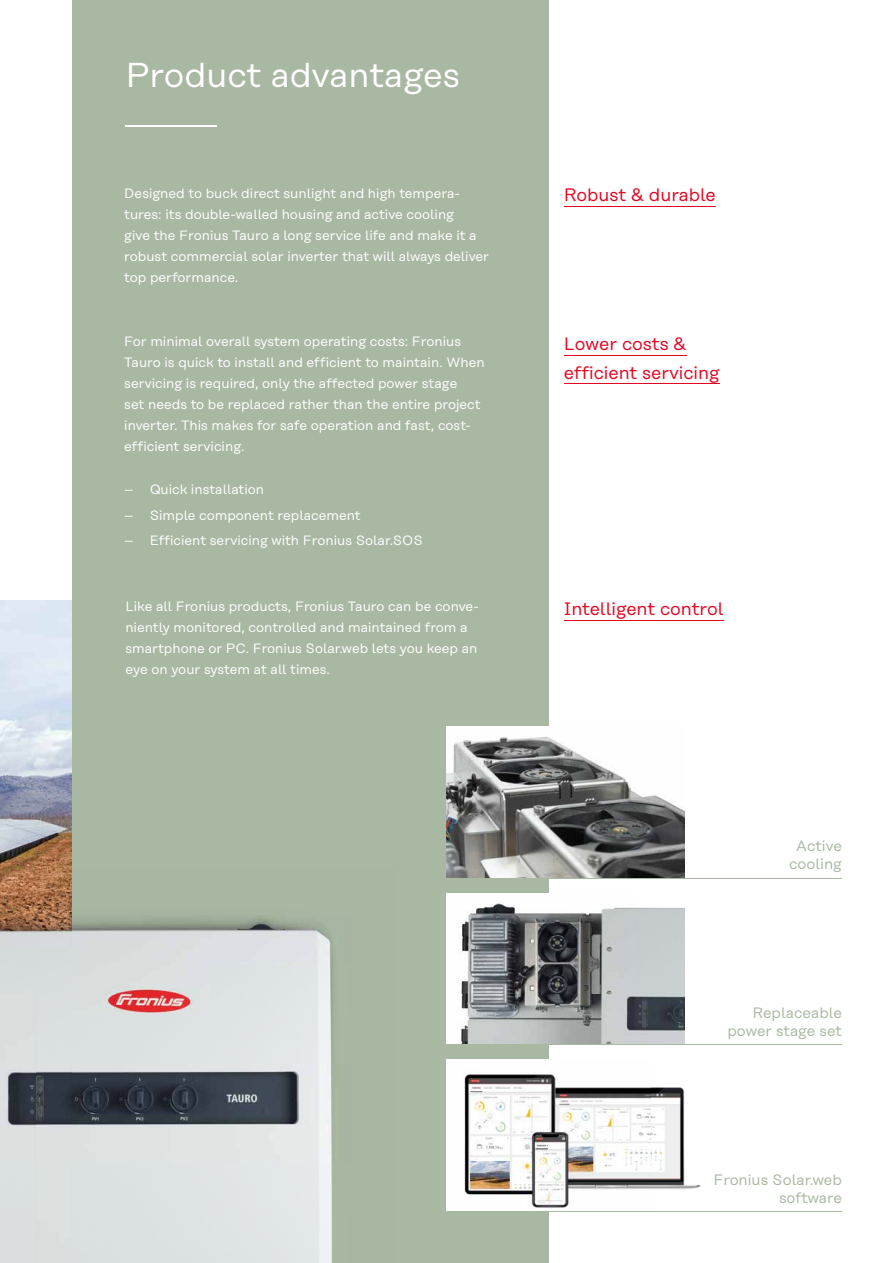
<style>
.page{position:relative;width:893px;height:1263px;background:#fff}
.page>*{position:absolute;margin:0;border:0;box-sizing:border-box;transform-origin:0 0}
.t1{font:34.5px "Rational Text";color:#fff}
.t2{font:18px/28.5px "Rational Text";color:#e40521}
.t3{font:15px/18px "Rational Text";color:#a9b8a2;text-align:right}
.t4{font:13.5px/21px "Rational Text";color:#fff}
</style>
<div class="page">
<img style="left:0;top:600px;width:72px;height:389px">
<div style="left:72px;top:0;width:477px;height:1263px;background:#a9b8a2"></div>
<img style="left:36px;top:866px;width:299px;height:397px">
<img style="left:0;top:989px;width:36px;height:274px">
<hr style="left:564px;top:620px;width:159px;height:1px;background:#e40521">
<hr style="left:564px;top:206px;width:152px;height:1px;background:#e40521">
<hr style="left:125px;top:125px;width:92px;height:2px;background:#fff">
<hr style="left:564px;top:355px;width:122px;height:1px;background:#e40521">
<hr style="left:564px;top:383px;width:156px;height:1px;background:#e40521">
<img style="left:446px;top:726px;width:239px;height:152px">
<hr style="left:446px;top:878px;width:396px;height:1px;background:#a9b8a2">
<img style="left:446px;top:893px;width:239px;height:151px">
<hr style="left:446px;top:1044px;width:396px;height:1px;background:#a9b8a2">
<img style="left:446px;top:1060px;width:255px;height:151px">
<hr style="left:446px;top:1211px;width:396px;height:1px;background:#a9b8a2">
<h1 class="t1" style="left:125px;top:55px;width:336px">Product advantages</h1>
<p class="t4" style="left:124px;top:183px;width:366px">Designed to buck direct sunlight and high tempera&shy;tures: its double-walled housing and active cooling<br>give the Fronius Tauro a long service life and make it a robust commercial solar inverter that will always deliver top performance.</p>
<p class="t4" style="left:124px;top:331px;width:362px">For minimal overall system operating costs: Fronius Tauro is quick to install and efficient to maintain. When servicing is required, only the affected power stage<br>set needs to be replaced rather than the entire project inverter. This makes for safe operation and fast, cost&shy;efficient servicing.</p>
<p class="t4" style="left:124px;top:479px;width:141px">– Quick installation</p>
<p class="t4" style="left:124px;top:504px;width:238px">– Simple component replacement</p>
<p class="t4" style="left:124px;top:530px;width:300px">– Efficient servicing with Fronius Solar.SOS</p>
<h2 class="t2" style="left:564px;top:181px;width:153px">Robust &amp; durable</h2>
<h2 class="t2" style="left:564px;top:330px;width:157px">Lower costs &amp; efficient servicing</h2>
<p class="t4" style="left:125px;top:596px;width:355px">Like all Fronius products, Fronius Tauro can be conve&shy;niently monitored, controlled and maintained from a smartphone or PC. Fronius Solar.web lets you keep an eye on your system at all times.</p>
<h2 class="t2" style="left:564px;top:595px;width:161px">Intelligent control</h2>
<p class="t3" style="left:789px;top:837px;width:54px;text-align:center">Active cooling</p>
<p class="t3" style="left:727px;top:1004px;width:116px">Replaceable power stage set</p>
<p class="t3" style="left:713px;top:1171px;width:130px">Fronius Solar.web software</p>
</div>
